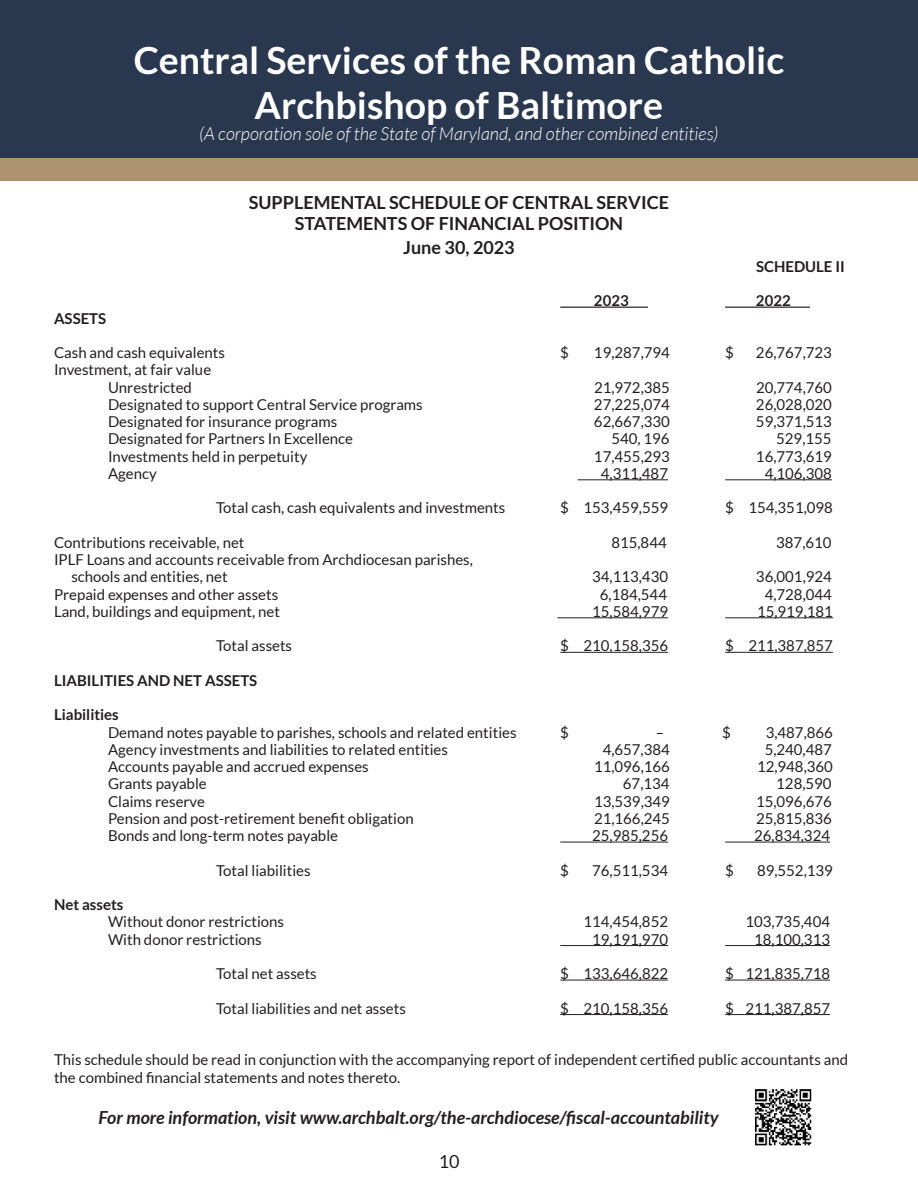
<style>
.page{position:relative;width:918px;height:1188px;background:#fff}
.page>*{position:absolute;margin:0;border:0;box-sizing:border-box;transform-origin:0 0}
.t1{font:700 37.5px/45px "Lato";color:#fff;text-align:center}
.t2{font:italic 700 18px "Lato";color:#231f20}
.t3{font:700 18px/21.6px "Lato";color:#231f20;text-align:center}
.t4{font:italic 300 18px "Lato";color:#fff}
.t5{font:18px "Lato";color:#231f20}
.t6{font:15px/17.2px "Lato";color:#231f20}
.t7{font:700 15px "Lato";color:#231f20}
</style>
<div class="page">
<hr style="left:560px;top:307px;width:88px;height:1px;background:#231f20">
<hr style="left:725px;top:307px;width:85px;height:1px;background:#231f20">
<hr style="left:578px;top:479px;width:90px;height:1px;background:#231f20">
<hr style="left:725px;top:479px;width:107px;height:1px;background:#231f20">
<hr style="left:557px;top:617px;width:111px;height:1px;background:#231f20">
<hr style="left:725px;top:617px;width:108px;height:1px;background:#231f20">
<hr style="left:560px;top:652px;width:108px;height:1px;background:#231f20">
<hr style="left:725px;top:652px;width:108px;height:1px;background:#231f20">
<hr style="left:560px;top:842px;width:108px;height:1px;background:#231f20">
<hr style="left:725px;top:842px;width:105px;height:1px;background:#231f20">
<hr style="left:560px;top:945px;width:108px;height:1px;background:#231f20">
<hr style="left:725px;top:945px;width:105px;height:1px;background:#231f20">
<hr style="left:560px;top:980px;width:108px;height:1px;background:#231f20">
<hr style="left:725px;top:980px;width:105px;height:1px;background:#231f20">
<hr style="left:560px;top:1014px;width:108px;height:1px;background:#231f20">
<hr style="left:725px;top:1014px;width:105px;height:1px;background:#231f20">
<div style="left:0;top:0;width:918px;height:161px;background:#29374f"></div>
<div style="left:0;top:158px;width:918px;height:23px;background:#ac926f"></div>
<img style="left:755px;top:1089px;width:57px;height:57px">
<h1 class="t1" style="left:134px;top:39px;width:652px">Central Services of the Roman Catholic<br>Archbishop of Baltimore</h1>
<p class="t4" style="left:199px;top:127px;width:521px">(A corporation sole of the State of Maryland, and other combined entities)</p>
<p class="t3" style="left:249px;top:192px;width:422px">SUPPLEMENTAL SCHEDULE OF CENTRAL SERVICE<br>STATEMENTS OF FINANCIAL POSITION</p>
<p class="t3" style="left:403px;top:238px;width:113px">June 30, 2023</p>
<p class="t7" style="left:756px;top:259px;width:90px">SCHEDULE II</p>
<p class="t7" style="left:594px;top:294px;width:36px">2023</p>
<p class="t7" style="left:756px;top:294px;width:36px">2022</p>
<p class="t7" style="left:54px;top:311px;width:54px">ASSETS</p>
<p class="t6" style="left:54px;top:344px;width:173px">Cash and cash equivalents</p>
<p class="t6" style="left:560px;top:344px;width:10px">$</p>
<p class="t6" style="left:594px;top:344px;width:77px">19,287,794</p>
<p class="t6" style="left:725px;top:344px;width:10px">$</p>
<p class="t6" style="left:756px;top:344px;width:77px">26,767,723</p>
<p class="t6" style="left:108px;top:361px;width:105px;text-indent:-54px">Investment, at fair value<br>Unrestricted</p>
<p class="t6" style="left:594px;top:378px;width:77px">21,972,385</p>
<p class="t6" style="left:756px;top:378px;width:77px">20,774,760</p>
<p class="t6" style="left:108px;top:396px;width:316px">Designated to support Central Service programs</p>
<p class="t6" style="left:594px;top:396px;width:77px">27,225,074</p>
<p class="t6" style="left:756px;top:396px;width:77px">26,028,020</p>
<p class="t6" style="left:108px;top:413px;width:231px">Designated for insurance programs</p>
<p class="t6" style="left:594px;top:413px;width:77px">62,667,330</p>
<p class="t6" style="left:756px;top:413px;width:77px">59,371,513</p>
<p class="t6" style="left:108px;top:430px;width:247px">Designated for Partners In Excellence</p>
<p class="t6" style="left:611px;top:430px;width:60px">540, 196</p>
<p class="t6" style="left:776px;top:430px;width:57px">529,155</p>
<p class="t6" style="left:108px;top:447px;width:201px">Investments held in perpetuity</p>
<p class="t6" style="left:594px;top:447px;width:77px">17,455,293</p>
<p class="t6" style="left:756px;top:447px;width:77px">16,773,619</p>
<p class="t6" style="left:108px;top:465px;width:50px">Agency</p>
<p class="t6" style="left:601px;top:465px;width:69px">4,311,487</p>
<p class="t6" style="left:765px;top:465px;width:69px">4,106,308</p>
<p class="t6" style="left:216px;top:499px;width:291px">Total cash, cash equivalents and investments</p>
<p class="t6" style="left:560px;top:499px;width:109px">$ 153,459,559</p>
<p class="t6" style="left:725px;top:499px;width:109px">$ 154,351,098</p>
<p class="t6" style="left:54px;top:534px;width:192px">Contributions receivable, net</p>
<p class="t6" style="left:611px;top:534px;width:57px">815,844</p>
<p class="t6" style="left:776px;top:534px;width:57px">387,610</p>
<p class="t6" style="left:71px;top:551px;width:403px;text-indent:-17px">IPLF Loans and accounts receivable from Archdiocesan parishes, schools and entities, net</p>
<p class="t6" style="left:592px;top:568px;width:77px">34,113,430</p>
<p class="t6" style="left:756px;top:568px;width:77px">36,001,924</p>
<p class="t6" style="left:54px;top:585px;width:226px">Prepaid expenses and other assets</p>
<p class="t6" style="left:600px;top:585px;width:69px">6,184,544</p>
<p class="t6" style="left:765px;top:585px;width:69px">4,728,044</p>
<p class="t6" style="left:54px;top:603px;width:228px">Land, buildings and equipment, net</p>
<p class="t6" style="left:592px;top:603px;width:77px">15,584,979</p>
<p class="t6" style="left:757px;top:603px;width:77px">15,919,181</p>
<p class="t6" style="left:216px;top:637px;width:78px">Total assets</p>
<p class="t6" style="left:560px;top:637px;width:109px">$ 210,158,356</p>
<p class="t6" style="left:725px;top:637px;width:109px">$ 211,387,857</p>
<p class="t7" style="left:54px;top:673px;width:205px">LIABILITIES AND NET ASSETS</p>
<p class="t7" style="left:54px;top:708px;width:66px">Liabilities</p>
<p class="t6" style="left:108px;top:723px;width:410px">Demand notes payable to parishes, schools and related entities</p>
<p class="t6" style="left:560px;top:723px;width:10px">$</p>
<p class="t6" style="left:656px;top:723px;width:10px">–</p>
<p class="t6" style="left:722px;top:723px;width:10px">$</p>
<p class="t6" style="left:766px;top:723px;width:69px">3,487,866</p>
<p class="t6" style="left:108px;top:741px;width:342px">Agency investments and liabilities to related entities</p>
<p class="t6" style="left:603px;top:741px;width:69px">4,657,384</p>
<p class="t6" style="left:765px;top:741px;width:69px">5,240,487</p>
<p class="t6" style="left:108px;top:758px;width:262px">Accounts payable and accrued expenses</p>
<p class="t6" style="left:594px;top:758px;width:77px">11,096,166</p>
<p class="t6" style="left:757px;top:758px;width:77px">12,948,360</p>
<p class="t6" style="left:108px;top:775px;width:100px">Grants payable</p>
<p class="t6" style="left:623px;top:775px;width:48px">67,134</p>
<p class="t6" style="left:776px;top:775px;width:57px">128,590</p>
<p class="t6" style="left:108px;top:792px;width:98px">Claims reserve</p>
<p class="t6" style="left:594px;top:792px;width:77px">13,539,349</p>
<p class="t6" style="left:756px;top:792px;width:77px">15,096,676</p>
<p class="t6" style="left:108px;top:810px;width:307px">Pension and post-retirement benefit obligation</p>
<p class="t6" style="left:594px;top:810px;width:77px">21,166,245</p>
<p class="t6" style="left:756px;top:810px;width:77px">25,815,836</p>
<p class="t6" style="left:108px;top:827px;width:232px">Bonds and long-term notes payable</p>
<p class="t6" style="left:592px;top:827px;width:77px">25,985,256</p>
<p class="t6" style="left:754px;top:827px;width:77px">26,834,324</p>
<p class="t6" style="left:216px;top:861px;width:96px">Total liabilities</p>
<p class="t6" style="left:560px;top:861px;width:10px">$</p>
<p class="t6" style="left:592px;top:861px;width:77px">76,511,534</p>
<p class="t6" style="left:725px;top:861px;width:10px">$</p>
<p class="t6" style="left:757px;top:861px;width:77px">89,552,139</p>
<p class="t7" style="left:54px;top:898px;width:71px">Net assets</p>
<p class="t6" style="left:108px;top:913px;width:178px">Without donor restrictions</p>
<p class="t6" style="left:583px;top:913px;width:86px">114,454,852</p>
<p class="t6" style="left:745px;top:913px;width:86px">103,735,404</p>
<p class="t6" style="left:108px;top:930px;width:155px">With donor restrictions</p>
<p class="t6" style="left:592px;top:930px;width:77px">19,191,970</p>
<p class="t6" style="left:754px;top:930px;width:77px">18,100,313</p>
<p class="t6" style="left:216px;top:965px;width:102px">Total net assets</p>
<p class="t6" style="left:560px;top:965px;width:109px">$ 133,646,822</p>
<p class="t6" style="left:725px;top:965px;width:106px">$ 121,835,718</p>
<p class="t6" style="left:216px;top:999px;width:191px">Total liabilities and net assets</p>
<p class="t6" style="left:560px;top:999px;width:109px">$ 210,158,356</p>
<p class="t6" style="left:725px;top:999px;width:106px">$ 211,387,857</p>
<p class="t6" style="left:54px;top:1051px;width:796px">This schedule should be read in conjunction with the accompanying report of independent certified public accountants and the combined financial statements and notes thereto.</p>
<p class="t2" style="left:99px;top:1108px;width:622px">For more information, visit www.archbalt.org/the-archdiocese/fiscal-accountability</p>
<p class="t5" style="left:439px;top:1151px;width:22px">10</p>
</div>
